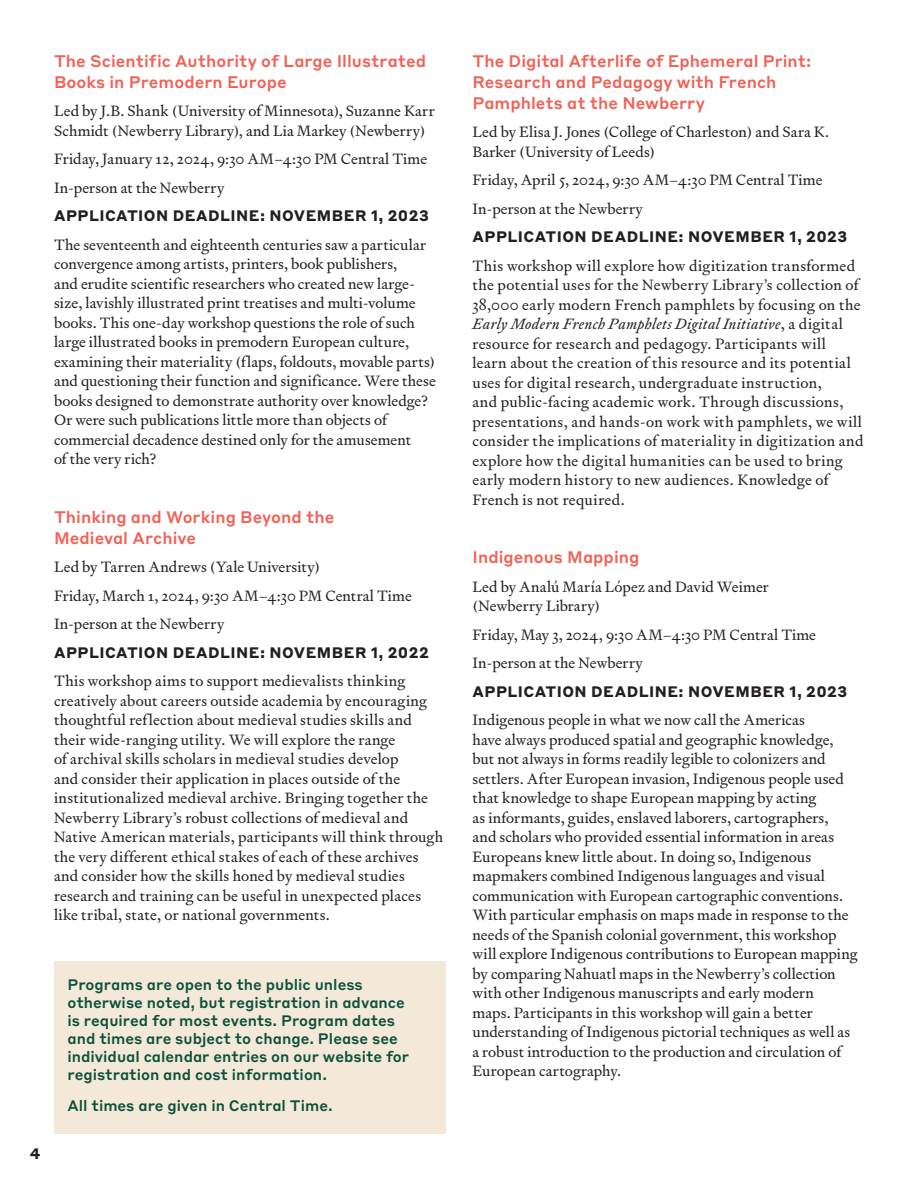
<style>
.page{position:relative;width:918px;height:1188px;background:#fff}
.page>*{position:absolute;margin:0;border:0;box-sizing:border-box;transform-origin:0 0}
.LEVEL_3_HEAD_11-10{font:500 16.5px/21px "Styrene B";color:#f16156}
.BODY_COPY_11-10{font:15px/19.5px "Signifier";letter-spacing:.01em;color:#231f20}
.t1{font:500 15px/18px "Styrene B";color:#0c523b}
.Application_Deadline{font:700 15px "Styrene B";letter-spacing:.03em;color:#231f20}
.s1{font-style:italic}
</style>
<div class="page">
<div style="left:54px;top:961px;width:392px;height:173px;background:#f4e8d9"></div>
<p class="LEVEL_3_HEAD_11-10" style="left:54px;top:49px;width:374px">The Scientific Authority of Large Illustrated<br>Books in Premodern Europe</p>
<p class="BODY_COPY_11-10" style="left:54px;top:101px;width:382px">Led by J.B. Shank (University of Minnesota), Suzanne Karr<br>Schmidt (Newberry Library), and Lia Markey (Newberry)</p>
<p class="BODY_COPY_11-10" style="left:54px;top:149px;width:375px">Friday, January 12, 2024, 9:30 AM–4:30 PM Central Time</p>
<p class="BODY_COPY_11-10" style="left:54px;top:178px;width:172px">In-person at the Newberry</p>
<p class="Application_Deadline" style="left:54px;top:203px;width:376px">APPLICATION DEADLINE: NOVEMBER 1, 2023</p>
<p class="BODY_COPY_11-10" style="left:54px;top:235px;width:383px">The seventeenth and eighteenth centuries saw a particular convergence among artists, printers, book publishers,<br>and erudite scientific researchers who created new large&shy;size, lavishly illustrated print treatises and multi-volume books. This one-day workshop questions the role of such large illustrated books in premodern European culture, examining their materiality (flaps, foldouts, movable parts) and questioning their function and significance. Were these books designed to demonstrate authority over knowledge?<br>Or were such publications little more than objects of commercial decadence destined only for the amusement<br>of the very rich?</p>
<p class="LEVEL_3_HEAD_11-10" style="left:54px;top:505px;width:282px">Thinking and Working Beyond the<br>Medieval Archive</p>
<p class="BODY_COPY_11-10" style="left:54px;top:557px;width:268px">Led by Tarren Andrews (Yale University)</p>
<p class="BODY_COPY_11-10" style="left:54px;top:586px;width:359px">Friday, March 1, 2024, 9:30 AM–4:30 PM Central Time</p>
<p class="BODY_COPY_11-10" style="left:54px;top:614px;width:172px">In-person at the Newberry</p>
<p class="Application_Deadline" style="left:54px;top:639px;width:376px">APPLICATION DEADLINE: NOVEMBER 1, 2022</p>
<p class="BODY_COPY_11-10" style="left:54px;top:671px;width:391px">This workshop aims to support medievalists thinking creatively about careers outside academia by encouraging thoughtful reflection about medieval studies skills and their wide-ranging utility. We will explore the range<br>of archival skills scholars in medieval studies develop<br>and consider their application in places outside of the institutionalized medieval archive. Bringing together the Newberry Library’s robust collections of medieval and Native American materials, participants will think through the very different ethical stakes of each of these archives and consider how the skills honed by medieval studies research and training can be useful in unexpected places like tribal, state, or national governments.</p>
<p class="Application_Deadline" style="left:30px;top:1141px;width:12px">4</p>
<p class="t1" style="left:68px;top:974px;width:343px">Programs are open to the public unless otherwise noted, but registration in advance is required for most events. Program dates and times are subject to change. Please see individual calendar entries on our website for registration and cost information.</p>
<p class="t1" style="left:68px;top:1096px;width:267px">All times are given in Central Time.</p>
<p class="LEVEL_3_HEAD_11-10" style="left:472px;top:49px;width:341px">The Digital Afterlife of Ephemeral Print:<br>Research and Pedagogy with French<br>Pamphlets at the Newberry</p>
<p class="BODY_COPY_11-10" style="left:472px;top:122px;width:358px">Led by Elisa J. Jones (College of Charleston) and Sara K.<br>Barker (University of Leeds)</p>
<p class="BODY_COPY_11-10" style="left:472px;top:170px;width:352px">Friday, April 5, 2024, 9:30 AM–4:30 PM Central Time</p>
<p class="BODY_COPY_11-10" style="left:472px;top:199px;width:172px">In-person at the Newberry</p>
<p class="Application_Deadline" style="left:473px;top:224px;width:376px">APPLICATION DEADLINE: NOVEMBER 1, 2023</p>
<p class="BODY_COPY_11-10" style="left:472px;top:256px;width:393px">This workshop will explore how digitization transformed the potential uses for the Newberry Library’s collection of 38,000 early modern French pamphlets by focusing on the <span class="s1">Early Modern French Pamphlets Digital Initiative</span>, a digital resource for research and pedagogy. Participants will learn about the creation of this resource and its potential uses for digital research, undergraduate instruction,<br>and public-facing academic work. Through discussions, presentations, and hands-on work with pamphlets, we will consider the implications of materiality in digitization and explore how the digital humanities can be used to bring early modern history to new audiences. Knowledge of French is not required.</p>
<p class="LEVEL_3_HEAD_11-10" style="left:472px;top:545px;width:168px">Indigenous Mapping</p>
<p class="BODY_COPY_11-10" style="left:472px;top:577px;width:298px">Led by Analú María López and David Weimer (Newberry Library)</p>
<p class="BODY_COPY_11-10" style="left:472px;top:625px;width:345px">Friday, May 3, 2024, 9:30 AM–4:30 PM Central Time</p>
<p class="BODY_COPY_11-10" style="left:472px;top:653px;width:172px">In-person at the Newberry</p>
<p class="Application_Deadline" style="left:473px;top:678px;width:376px">APPLICATION DEADLINE: NOVEMBER 1, 2023</p>
<p class="BODY_COPY_11-10" style="left:472px;top:710px;width:387px">Indigenous people in what we now call the Americas<br>have always produced spatial and geographic knowledge, but not always in forms readily legible to colonizers and settlers. After European invasion, Indigenous people used that knowledge to shape European mapping by acting<br>as informants, guides, enslaved laborers, cartographers,<br>and scholars who provided essential information in areas Europeans knew little about. In doing so, Indigenous mapmakers combined Indigenous languages and visual communication with European cartographic conventions.<br>With particular emphasis on maps made in response to the needs of the Spanish colonial government, this workshop will explore Indigenous contributions to European mapping by comparing Nahuatl maps in the Newberry’s collection with other Indigenous manuscripts and early modern<br>maps. Participants in this workshop will gain a better understanding of Indigenous pictorial techniques as well as a robust introduction to the production and circulation of European cartography.</p>
</div>
